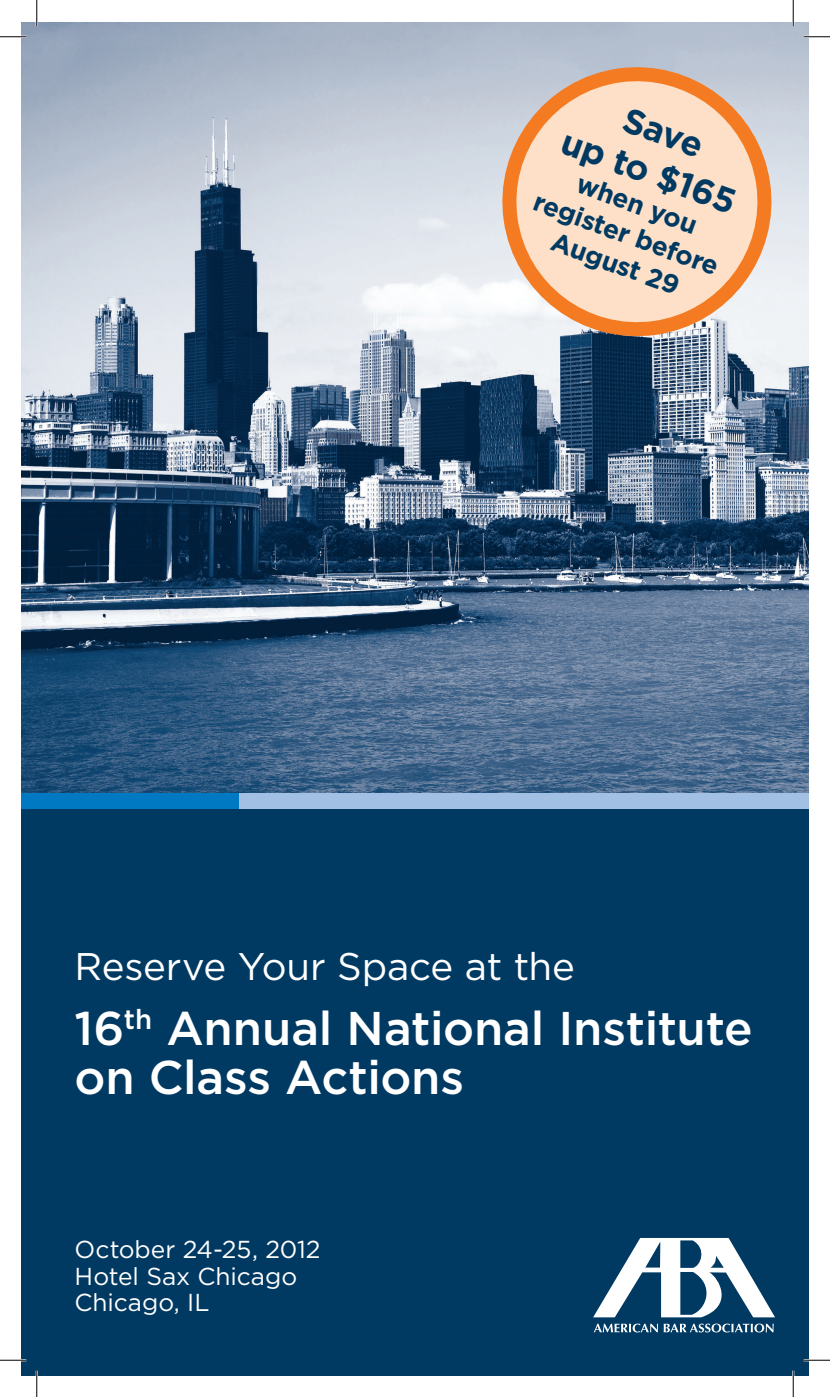
<style>
.page{position:relative;width:830px;height:1397px;background:#fff}
.page>*{position:absolute;margin:0;border:0;box-sizing:border-box;transform-origin:0 0}
.t1{font:500 47.25px/49px "Gotham";letter-spacing:-.005em;color:#fff}
.t2{font:38.5px "Gotham";letter-spacing:-.005em;color:#fff}
.t3{font:700 35px/42px "Gotham";color:#003a62;text-align:center}
.t4{font:700 26.25px/31.5px "Gotham";color:#003a62;text-align:center}
.t5{font:24.5px "Gotham";letter-spacing:-.005em;color:#fff}
</style>
<div class="page">
<img style="left:21px;top:22px;width:787px;height:771px">
<div style="left:21px;top:808px;width:787px;height:568px;background:#003a62"></div>
<svg style="left:501px;top:66px;width:272px;height:278px;background:#efceb4"></svg>
<svg style="left:593px;top:1238px;width:182px;height:79px"></svg>
<svg style="left:594px;top:1323px;width:179px;height:9px"></svg>
<div style="left:21px;top:793px;width:218px;height:16px;background:#0079c2"></div>
<div style="left:239px;top:793px;width:569px;height:16px;background:#a1c0e4"></div>
<hr style="left:0;top:36px;width:26px;height:2px;background:#fff">
<hr style="left:803px;top:36px;width:27px;height:2px;background:#fff">
<hr style="left:0;top:1359px;width:26px;height:2px;background:#fff">
<hr style="left:803px;top:1359px;width:27px;height:2px;background:#fff">
<hr style="left:36px;top:0;width:2px;height:26px;background:#fff">
<hr style="left:36px;top:1370px;width:2px;height:26px;background:#fff">
<hr style="left:792px;top:0;width:2px;height:26px;background:#fff">
<hr style="left:792px;top:1370px;width:2px;height:26px;background:#fff">
<svg style="left:0;top:36px;width:26px;height:1px"></svg>
<svg style="left:803px;top:36px;width:27px;height:1px"></svg>
<svg style="left:0;top:1359px;width:26px;height:1px"></svg>
<svg style="left:803px;top:1359px;width:27px;height:1px"></svg>
<svg style="left:36px;top:0;width:1px;height:26px"></svg>
<svg style="left:36px;top:1370px;width:1px;height:26px"></svg>
<svg style="left:792px;top:0;width:1px;height:26px"></svg>
<svg style="left:792px;top:1370px;width:1px;height:26px"></svg>
<p class="t3" style="left:584px;top:80px;width:185px;rotate:20deg">Save<br>up to $165</p>
<p class="t4" style="left:551px;top:155px;width:196px;rotate:20deg">when you register before<br>August 29</p>
<p class="t2" style="left:75px;top:945px;width:502px">Reserve Your Space at the</p>
<p class="t1" style="left:75px;top:1002px;width:679px">16<sup>th</sup> Annual National Institute on Class Actions</p>
<p class="t5" style="left:75px;top:1236px;width:247px">October 24-25, 2012</p>
<p class="t5" style="left:75px;top:1262px;width:224px">Hotel Sax Chicago</p>
<p class="t5" style="left:75px;top:1288px;width:137px">Chicago, IL</p>
</div>
